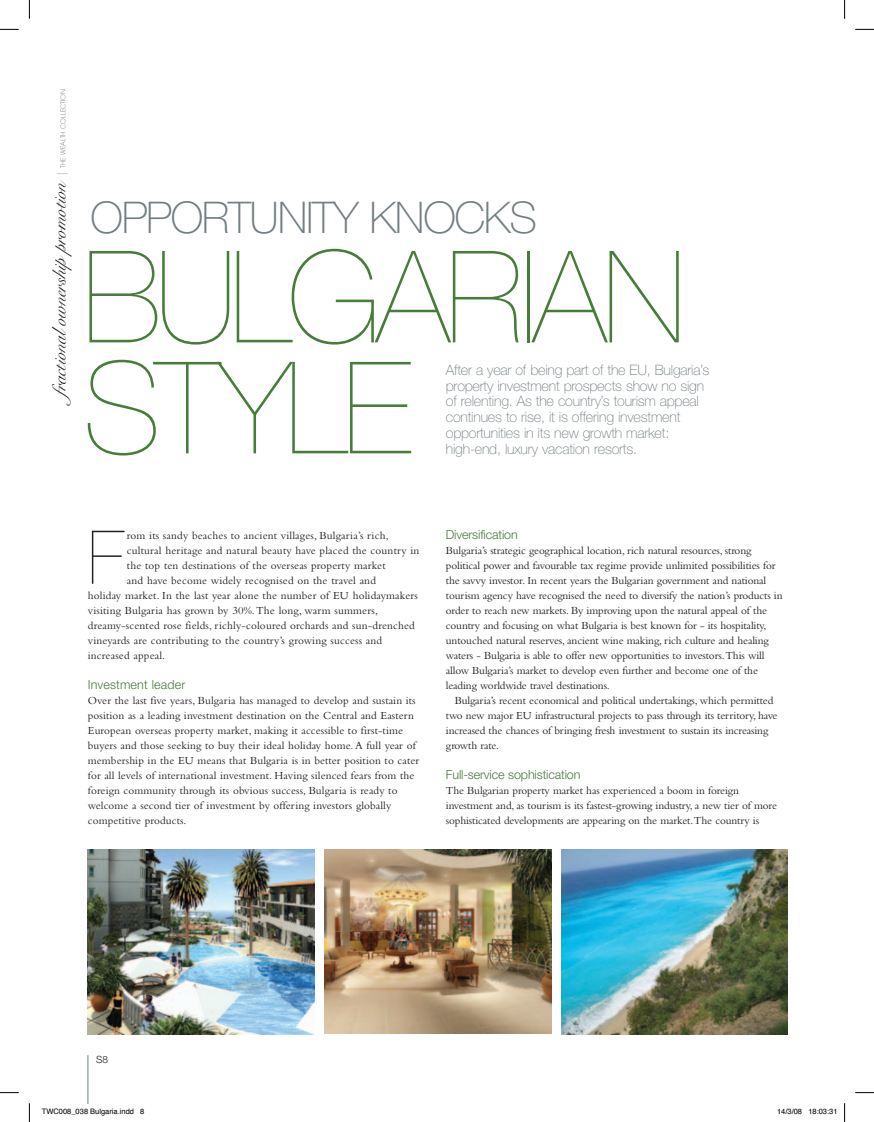
<style>
.page{position:relative;width:874px;height:1122px;background:#fff}
.page>*{position:absolute;margin:0;border:0;box-sizing:border-box;transform-origin:0 0}
.t1{font:200 128px/110.9px "Helvetica Neue LT Std";letter-spacing:-.03em;color:#477c3a}
.t2{font:200 74.25px "Helvetica Neue LT Std";color:#231f20}
.t3{font:100 43.75px "Helvetica Neue LT Std";letter-spacing:-.03em;color:#727e82}
.t4{font:18.75px "Snell Roundhand";color:#231f20}
.t5{font:100 14.38px/15.8px "Helvetica Neue LT Std";letter-spacing:-.015em;color:#727e82}
.t6{font:300 12.5px "Helvetica Neue LT Std";letter-spacing:-.01em;color:#477c3a}
.t7{font:300 12.5px "Helvetica Neue LT Std";letter-spacing:.01em;color:#477c3a}
.t8{font:11.25px/15px "Bembo Std";letter-spacing:-.01em;color:#231f20}
.t9{font:11.25px/15px "Bembo Std";letter-spacing:.01em;color:#231f20}
.t10{font:11.25px "Bembo Std";letter-spacing:.015em;color:#231f20}
.t11{font:300 10px "Helvetica Neue LT Std";color:#231f20}
.t12{font:7.5px "Helvetica";color:#040100}
.s1{font-family:"ITC Avant Garde Std";font-weight:200;font-size:11.25px;color:#727e82}
.s2{font-family:"ITC Avant Garde Std";font-weight:200;font-size:6.5px}
</style>
<div class="page">
<hr style="left:88px;top:1055px;width:1px;height:48px;background:#727e82">
<img style="left:324px;top:850px;width:227px;height:183px">
<img style="left:561px;top:850px;width:226px;height:184px">
<img style="left:88px;top:850px;width:227px;height:184px">
<svg style="left:0;top:29px;width:19px;height:1px"></svg>
<svg style="left:855px;top:29px;width:19px;height:1px"></svg>
<svg style="left:0;top:1092px;width:19px;height:1px"></svg>
<svg style="left:855px;top:1092px;width:19px;height:1px"></svg>
<svg style="left:29px;top:0;width:1px;height:19px"></svg>
<svg style="left:29px;top:1103px;width:1px;height:19px"></svg>
<svg style="left:844px;top:0;width:1px;height:19px"></svg>
<svg style="left:844px;top:1103px;width:1px;height:19px"></svg>
<h3 class="t4" style="left:49px;top:395px;width:307px;rotate:-90deg">fractionalownership promotion <span class="s1">|</span> <span class="s2">the wealth collection</span></h3>
<h3 class="t3" style="left:91px;top:193px;width:448px">Opportunity knocks</h3>
<h1 class="t1" style="left:83px;top:241px;width:603px">BULGARIAN<br>STYLE</h1>
<p class="t5" style="left:446px;top:362px;width:265px">After a year of being part of the EU, Bulgaria’s property investment prospects show no sign of relenting. As the country’s tourism appeal continues to rise, it is offering investment opportunities in its new growth market: high-end, luxury vacation resorts.</p>
<h2 class="t2" style="left:88px;top:515px;width:37px">F</h2>
<p class="t10" style="left:127px;top:529px;width:263px">rom its sandy beaches to ancient villages, Bulgaria’s rich,</p>
<p class="t10" style="left:127px;top:544px;width:294px">cultural heritage and natural beauty have placed the country in</p>
<p class="t10" style="left:127px;top:559px;width:260px">the top ten destinations of the overseas property market</p>
<p class="t10" style="left:127px;top:574px;width:250px">and have become widely recognised on the travel and</p>
<p class="t10" style="left:88px;top:589px;width:332px">holiday market. In the last year alone the number of EU holidaymakers</p>
<p class="t10" style="left:88px;top:604px;width:292px">visiting Bulgaria has grown by 30%. The long, warm summers,</p>
<p class="t10" style="left:88px;top:619px;width:328px">dreamy-scented rose fields, richly-coloured orchards and sun-drenched</p>
<p class="t10" style="left:88px;top:634px;width:296px">vineyards are contributing to the country’s growing success and</p>
<p class="t10" style="left:88px;top:649px;width:79px">increased appeal.</p>
<p class="t7" style="left:88px;top:677px;width:99px">Investment leader</p>
<p class="t9" style="left:88px;top:692px;width:333px">Over the last five years, Bulgaria has managed to develop and sustain its position as a leading investment destination on the Central and Eastern European overseas property market, making it accessible to first-time buyers and those seeking to buy their ideal holiday home. A full year of membership in the EU means that Bulgaria is in better position to cater for all levels of international investment. Having silenced fears from the foreign community through its obvious success, Bulgaria is ready to welcome a second tier of investment by offering investors globally competitive products.</p>
<p class="t6" style="left:446px;top:527px;width:73px">Diversification</p>
<p class="t8" style="left:446px;top:542px;width:338px">Bulgaria’s strategic geographical location, rich natural resources, strong political power and favourable tax regime provide unlimited possibilities for the savvy investor. In recent years the Bulgarian government and national tourism agency have recognised the need to diversify the nation’s products in order to reach new markets. By improving upon the natural appeal of the country and focusing on what Bulgaria is best known for - its hospitality, untouched natural reserves, ancient wine making, rich culture and healing waters - Bulgaria is able to offer new opportunities to investors. This will allow Bulgaria’s market to develop even further and become one of the leading worldwide travel destinations.</p>
<p class="t8" style="left:446px;top:692px;width:333px;text-indent:9px">Bulgaria’s recent economical and political undertakings, which permitted two new major EU infrastructural projects to pass through its territory, have increased the chances of bringing fresh investment to sustain its increasing growth rate.</p>
<p class="t6" style="left:446px;top:767px;width:136px">Full-service sophistication</p>
<p class="t8" style="left:446px;top:782px;width:333px">The Bulgarian property market has experienced a boom in foreign investment and, as tourism is its fastest-growing industry, a new tier of more sophisticated developments are appearing on the market. The country is</p>
<p class="t11" style="left:96px;top:1053px;width:13px">S8</p>
<p class="t12" style="left:42px;top:1105px;width:104px">TWC008_038 Bulgaria.indd 8</p>
<p class="t12" style="left:777px;top:1105px;width:62px">14/3/08 18:03:31</p>
</div>
